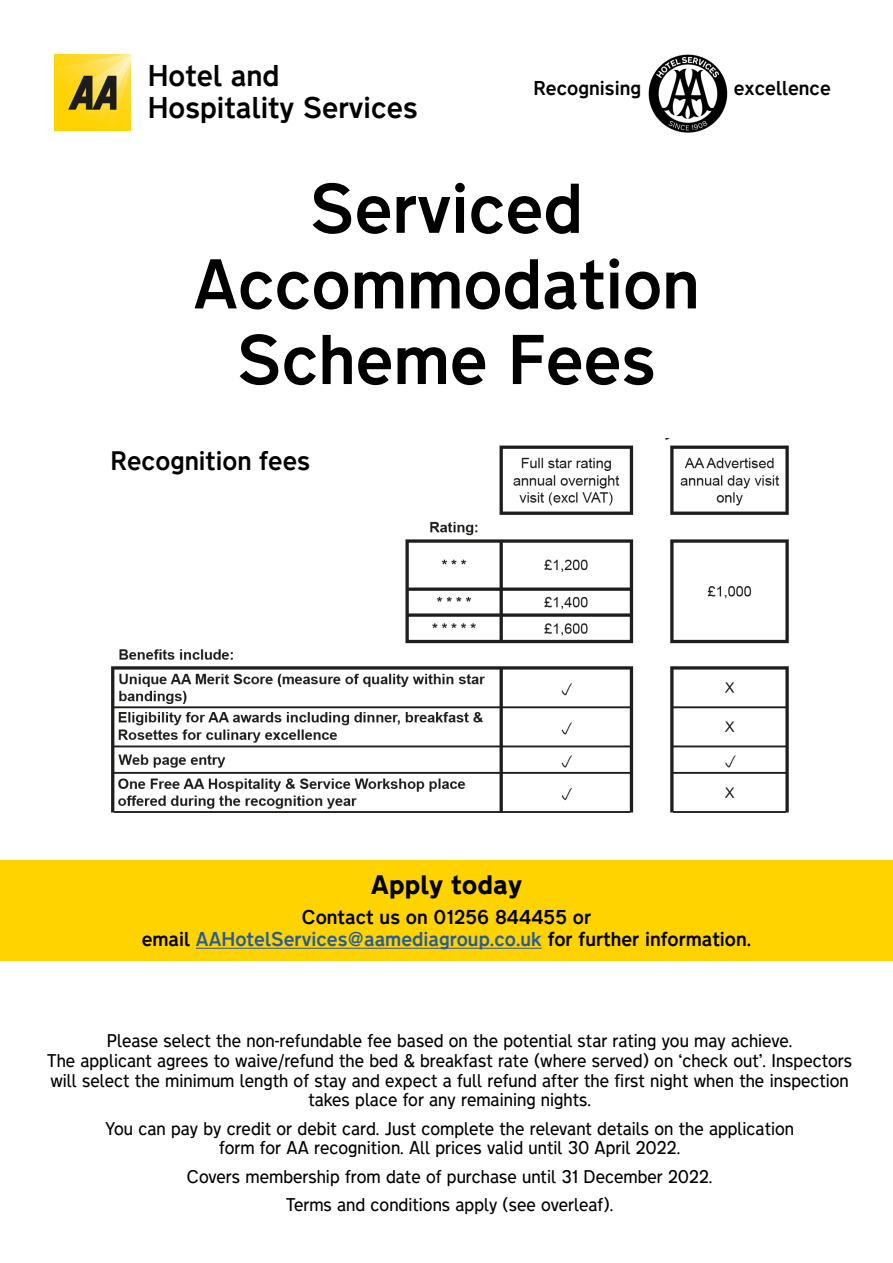
<style>
.page{position:relative;width:893px;height:1263px;background:#fff}
.page>*{position:absolute;margin:0;border:0;box-sizing:border-box;transform-origin:0 0}
.t1{font:500 63px/75.6px "Transport New";color:#000;text-align:center}
.t2{font:500 27px/32.4px "Transport New";color:#000}
.t3{font:500 24px "Transport New";color:#000}
.t4{font:800 24px "Transport New";color:#000}
.t5{font:500 18px/21.6px "Transport New";color:#000;text-align:center}
.t6{font:300 16.5px/19.8px "Transport New";color:#000;text-align:center}
.s1{color:#275b9b}
</style>
<div class="page">
<img style="left:54px;top:54px;width:76px;height:76px">
<img style="left:648px;top:54px;width:79px;height:78px">
<img style="left:111px;top:439px;width:678px;height:374px">
<div style="left:0;top:860px;width:893px;height:101px;background:#ffd300"></div>
<hr style="left:196px;top:948px;width:346px;height:1px;background:#275b9b">
<h2 class="t2" style="left:148px;top:58px;width:271px">Hotel and<br>Hospitality Services</h2>
<p class="t5" style="left:534px;top:76px;width:109px">Recognising</p>
<p class="t5" style="left:734px;top:76px;width:99px">excellence</p>
<h1 class="t1" style="left:193px;top:167px;width:508px">Serviced<br>Accommodation<br>Scheme Fees</h1>
<h3 class="t3" style="left:111px;top:442px;width:201px">Recognition fees</h3>
<h3 class="t4" style="left:371px;top:866px;width:153px">Apply today</h3>
<p class="t5" style="left:142px;top:905px;width:611px">Contact us on 01256 844455 or<br>email <span class="s1">AAHotelServices@aamediagroup.co.uk</span> for further information.</p>
<p class="t6" style="left:47px;top:1030px;width:806px">Please select the non-refundable fee based on the potential star rating you may achieve.<br>The applicant agrees to waive/refund the bed &amp; breakfast rate (where served) on ‘check out’. Inspectors will select the minimum length of stay and expect a full refund after the first night when the inspection takes place for any remaining nights.</p>
<p class="t6" style="left:105px;top:1117px;width:690px">You can pay by credit or debit card. Just complete the relevant details on the application form for AA recognition. All prices valid until 30 April 2022.</p>
<p class="t6" style="left:187px;top:1161px;width:527px;line-height:28.3px">Covers membership from date of purchase until 31 December 2022.<br>Terms and conditions apply (see overleaf).</p>
</div>
